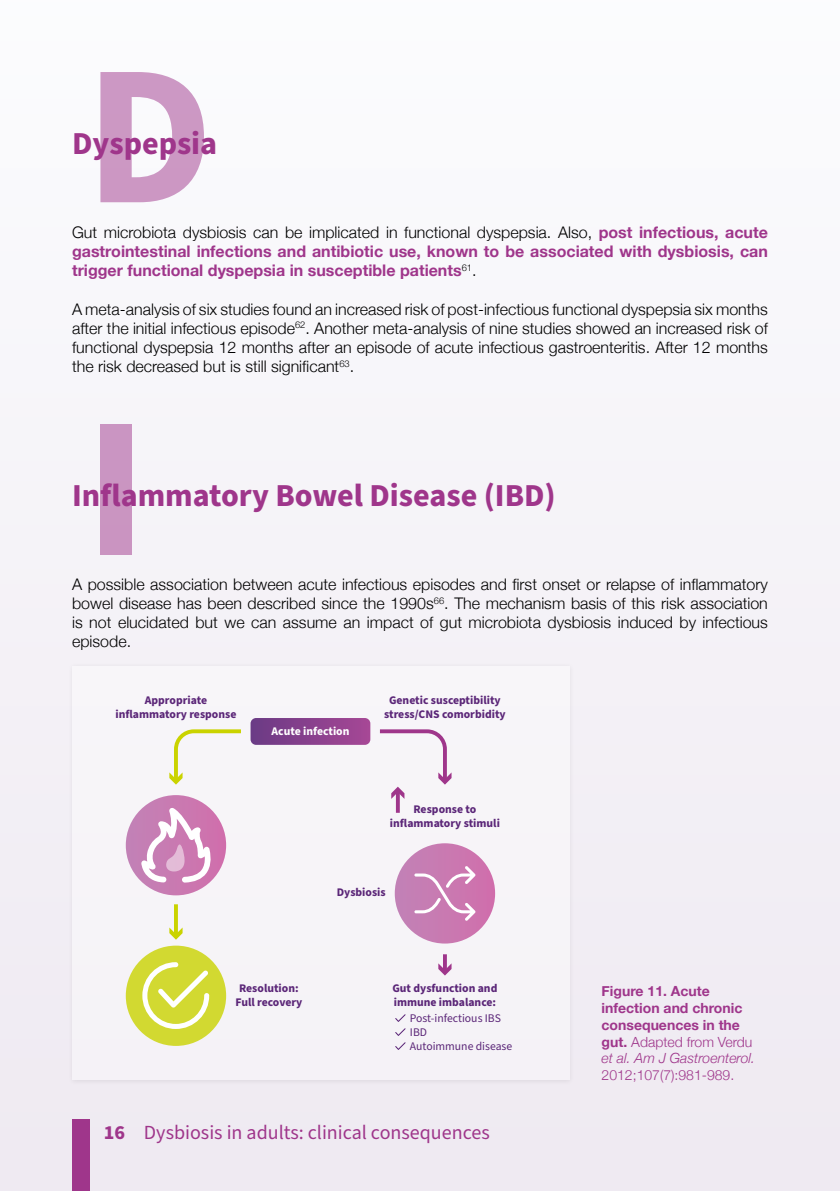
<style>
.page{position:relative;width:840px;height:1191px;background:#fff}
.page>*{position:absolute;margin:0;border:0;box-sizing:border-box;transform-origin:0 0}
.t1{font:700 32px "Source Sans Pro";color:#9f368b}
.t2{font:20px "Source Sans Pro";color:#9f368b}
.t3{font:700 20px "Source Sans Pro";color:#9f368b}
.t4{font:300 16px/19.2px "Helvetica Neue";color:#000;text-align:justify}
.t5{font:700 16px/19.2px "Helvetica Neue";color:#9f368b;text-align:justify}
.t6{font:700 14px/16.8px "Helvetica Neue";color:#9f368b}
.t7{font:300 14px "Helvetica Neue";color:#9f368b}
.t8{font:700 11.6px/14px "Source Sans Pro";color:#5b2678;text-align:center}
.t9{font:11.6px/14px "Source Sans Pro";color:#5b2678}
.t10{font:700 11.6px "Source Sans Pro";color:#fff}
.s1{font-weight:300;color:#000}
.s2{font-weight:300}
.s3{font-weight:300;font-style:italic}
</style>
<div class="page">
<div style="left:0;top:0;width:839px;height:1191px;background:#f6f4f9"></div>
<div style="left:72px;top:1119px;width:18px;height:72px;background:#9f368b"></div>
<div style="left:100px;top:425px;width:32px;height:130px;background:#ca95c1"></div>
<div style="left:67px;top:661px;width:508px;height:424px;background:#eeebf0"></div>
<div style="left:72px;top:666px;width:497px;height:414px;background:#f7f4f8"></div>
<svg style="left:174px;top:904px;width:4px;height:23px"></svg>
<svg style="left:169px;top:927px;width:13px;height:12px"></svg>
<div style="left:394px;top:843px;width:101px;height:100px;background:#c97ab1;border-radius:50px"></div>
<svg style="left:169px;top:718px;width:201px;height:66px"></svg>
<div style="left:126px;top:795px;width:100px;height:100px;background:#ca7ab1;border-radius:50px"></div>
<svg style="left:141px;top:807px;width:70px;height:75px"></svg>
<div style="left:126px;top:945px;width:100px;height:101px;background:#d2d931;border-radius:50%"></div>
<svg style="left:414px;top:866px;width:61px;height:54px"></svg>
<svg style="left:142px;top:962px;width:67px;height:67px"></svg>
<svg style="left:395px;top:799px;width:4px;height:14px"></svg>
<svg style="left:380px;top:729px;width:71px;height:70px"></svg>
<hr style="left:443px;top:954px;width:3px;height:17px;background:#9f368b">
<svg style="left:438px;top:963px;width:13px;height:12px"></svg>
<svg style="left:395px;top:1014px;width:10px;height:8px"></svg>
<svg style="left:395px;top:1028px;width:10px;height:8px"></svg>
<svg style="left:395px;top:1042px;width:10px;height:8px"></svg>
<svg style="left:100px;top:72px;width:104px;height:130px"></svg>
<h1 class="t1" style="left:72px;top:121px;width:147px">Dyspepsia</h1>
<p class="t5" style="left:72px;top:223px;width:697px"><span class="s1">Gut microbiota dysbiosis can be implicated in functional dyspepsia. Also,</span> post infectious, acute gastrointestinal infections and antibiotic use, known to be associated with dysbiosis, can trigger functional dyspepsia in susceptible patients<sup>61</sup><span class="s1">.</span></p>
<p class="t4" style="left:72px;top:298px;width:697px">A meta-analysis of six studies found an increased risk of post-infectious functional dyspepsia six months after the initial infectious episode<sup>62</sup>. Another meta-analysis of nine studies showed an increased risk of functional dyspepsia 12 months after an episode of acute infectious gastroenteritis. After 12 months the risk decreased but is still significant<sup>63</sup>.</p>
<h1 class="t1" style="left:72px;top:474px;width:485px">Inflammatory Bowel Disease (IBD)</h1>
<p class="t4" style="left:72px;top:573px;width:697px">A possible association between acute infectious episodes and first onset or relapse of inflammatory bowel disease has been described since the 1990s<sup>66</sup>. The mechanism basis of this risk association is not elucidated but we can assume an impact of gut microbiota dysbiosis induced by infectious episode.</p>
<p class="t8" style="left:115px;top:693px;width:122px">Appropriate inflammatory response</p>
<p class="t10" style="left:271px;top:723px;width:79px">Acute infection</p>
<p class="t8" style="left:384px;top:693px;width:123px">Genetic susceptibility stress/CNS comorbidity</p>
<p class="t8" style="left:390px;top:802px;width:111px">Response to inflammatory stimuli</p>
<p class="t8" style="left:336px;top:885px;width:50px">Dysbiosis</p>
<p class="t8" style="left:235px;top:981px;width:69px">Resolution:<br>Full recovery</p>
<p class="t8" style="left:392px;top:981px;width:106px;text-align:left">Gut dysfunction and immune imbalance:</p>
<p class="t9" style="left:409px;top:1011px;width:104px">Post-infectious IBS<br>IBD<br>Autoimmune disease</p>
<p class="t3" style="left:104px;top:1119px;width:23px">16</p>
<p class="t2" style="left:144px;top:1119px;width:347px">Dysbiosis in adults: clinical consequences</p>
<p class="t6" style="left:601px;top:983px;width:155px">Figure 11. Acute infection and chronic consequences in the gut. <span class="s2">Adapted from Verdu </span><span class="s3">et al. Am J Gastroenterol.</span></p>
<p class="t7" style="left:601px;top:1063px;width:134px">2012;107(7):981-989.</p>
</div>
